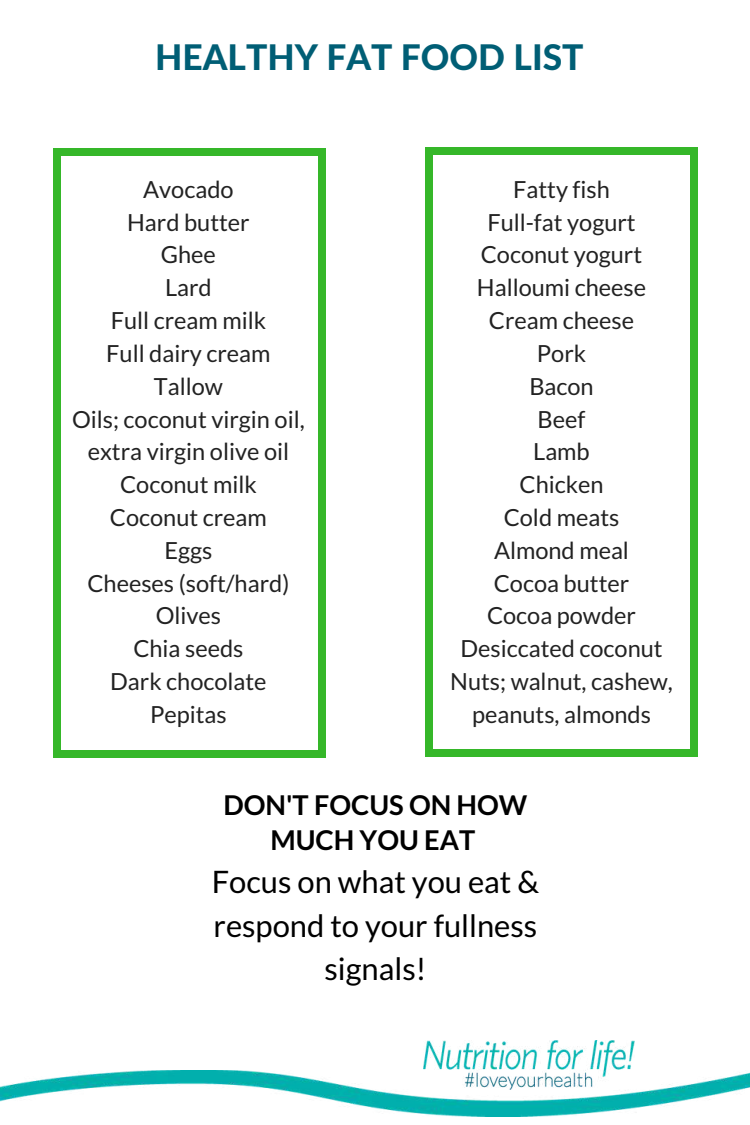
<style>
.page{position:relative;width:750px;height:1125px;background:#fff}
.page>*{position:absolute;margin:0;border:0;box-sizing:border-box;transform-origin:0 0}
.t1{font:800 35.38px "Lato Latin";color:#005e75}
.t2{font:31px/43.1px "Lato";color:#000;text-align:center}
.t3{font:700 27.25px/34.8px "Lato";color:#000;text-align:center}
.t4{font:23.62px/32.8px "Lato";color:#222;text-align:center}
</style>
<div class="page">
<img style="left:0;top:1071px;width:750px;height:46px">
<img style="left:424px;top:1041px;width:211px;height:48px">
<div style="left:319px;top:751px;width:7px;height:7px;background:#35b729"></div>
<div style="left:53px;top:155px;width:7px;height:596px;background:#35b729"></div>
<div style="left:53px;top:751px;width:7px;height:7px;background:#35b729"></div>
<div style="left:319px;top:155px;width:7px;height:596px;background:#35b729"></div>
<div style="left:60px;top:751px;width:259px;height:7px;background:#35b729"></div>
<div style="left:319px;top:149px;width:7px;height:7px;background:#35b729"></div>
<div style="left:53px;top:149px;width:7px;height:7px;background:#35b729"></div>
<div style="left:60px;top:149px;width:259px;height:7px;background:#35b729"></div>
<div style="left:691px;top:750px;width:7px;height:7px;background:#35b729"></div>
<div style="left:425px;top:154px;width:7px;height:596px;background:#35b729"></div>
<div style="left:425px;top:750px;width:7px;height:7px;background:#35b729"></div>
<div style="left:691px;top:154px;width:7px;height:596px;background:#35b729"></div>
<div style="left:432px;top:750px;width:259px;height:7px;background:#35b729"></div>
<div style="left:691px;top:148px;width:7px;height:7px;background:#35b729"></div>
<div style="left:425px;top:148px;width:7px;height:7px;background:#35b729"></div>
<div style="left:432px;top:148px;width:259px;height:7px;background:#35b729"></div>
<h1 class="t1" style="left:155px;top:35px;width:430px">HEALTHY FAT FOOD LIST</h1>
<p class="t4" style="left:72px;top:172px;width:234px">Avocado<br>Hard butter<br>Ghee<br>Lard<br>Full cream milk<br>Full dairy cream<br>Tallow<br>Oils; coconut virgin oil, extra virgin olive oil<br>Coconut milk<br>Coconut cream<br>Eggs<br>Cheeses (soft/hard)<br>Olives<br>Chia seeds<br>Dark chocolate<br>Pepitas</p>
<p class="t4" style="left:450px;top:172px;width:224px">Fatty fish<br>Full-fat yogurt<br>Coconut yogurt<br>Halloumi cheese<br>Cream cheese<br>Pork<br>Bacon<br>Beef<br>Lamb<br>Chicken<br>Cold meats<br>Almond meal<br>Cocoa butter<br>Cocoa powder<br>Desiccated coconut<br>Nuts; walnut, cashew, peanuts, almonds</p>
<p class="t3" style="left:223px;top:787px;width:306px">DON'T FOCUS ON HOW<br>MUCH YOU EAT</p>
<h2 class="t2" style="left:212px;top:860px;width:329px">Focus on what you eat &amp; respond to your fullness signals!</h2>
</div>
